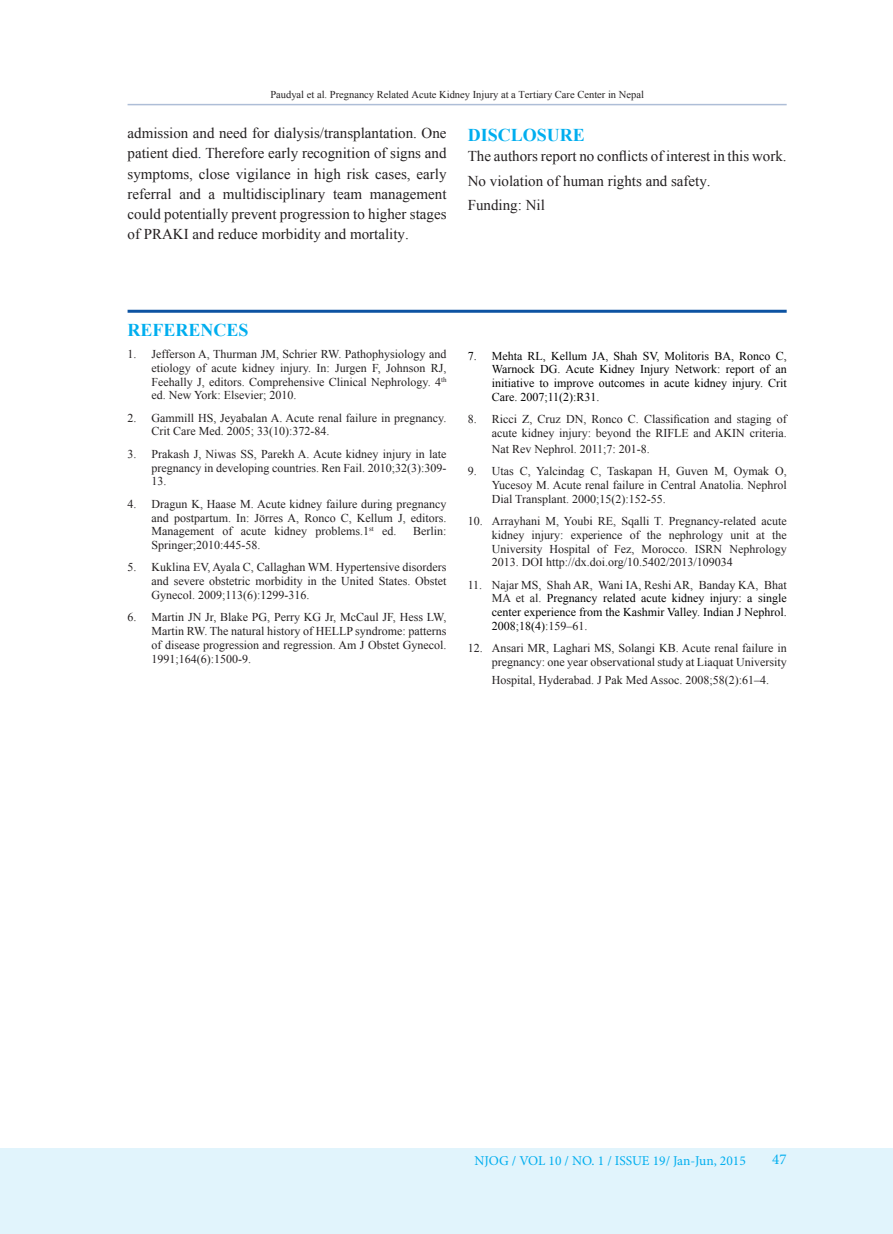
<style>
.page{position:relative;width:893px;height:1234px;background:#fff}
.page>*{position:absolute;margin:0;border:0;box-sizing:border-box;transform-origin:0 0}
.subtitle{font:700 18px "Times New Roman";color:#00aeef}
.Whole_Body_Text_NESO{font:15px/20.2px "Times New Roman";color:#231f20;text-align:justify}
.t1{font:15px "Minion Pro";color:#00aeef}
.t2{font:13.5px "Minion Pro";color:#00aeef}
.t3{font:12px/13.8px "Times New Roman";color:#231f20;text-align:justify}
.t4{font:12px/13.8px "Times New Roman";color:#000;text-align:justify}
.Whole_Body_Text_NESO-2{font:10.5px "Times New Roman";color:#231f20}
.s1{color:#002060}
.s2{color:#231f20}
</style>
<div class="page">
<div style="left:0;top:1147px;width:893px;height:86px;background:#e1f4fc"></div>
<hr style="left:128px;top:104px;width:659px;height:1px;background:#aebed7">
<hr style="left:128px;top:310px;width:659px;height:3px;background:#0c53a2">
<p class="Whole_Body_Text_NESO-2" style="left:270px;top:87px;width:375px">Paudyal et al. Pregnancy Related Acute Kidney Injury at a Tertiary Care Center in Nepal</p>
<p class="Whole_Body_Text_NESO" style="left:128px;top:123px;width:320px">admission and need for dialysis/transplantation. One patient died<span class="s1">.</span> Therefore early recognition of signs and symptoms, close vigilance in high risk cases, early referral and a multidisciplinary team management could potentially prevent progression to higher stages of PRAKI and reduce morbidity and mortality.</p>
<p class="subtitle" style="left:468px;top:122px;width:119px">DISCLOSURE</p>
<p class="Whole_Body_Text_NESO" style="left:468px;top:146px;width:320px">The authors report no conflicts of interest in this work.</p>
<p class="Whole_Body_Text_NESO" style="left:468px;top:170px;width:244px">No violation of human rights and safety.</p>
<p class="Whole_Body_Text_NESO" style="left:468px;top:195px;width:79px">Funding: Nil</p>
<p class="subtitle" style="left:128px;top:317px;width:123px">REFERENCES</p>
<p class="t3" style="left:152px;top:347px;width:296px;text-indent:-24px">1. Jefferson A, Thurman JM, Schrier RW. Pathophysiology and etiology of acute kidney injury. In: Jurgen F, Johnson RJ, Feehally J, editors. Comprehensive Clinical Nephrology. 4<sup>th </sup>ed. New York: Elsevier; 2010.</p>
<p class="t3" style="left:152px;top:410px;width:296px;text-indent:-24px">2. Gammill HS, Jeyabalan A. Acute renal failure in pregnancy.<br>Crit Care Med. 2005; 33(10):372-84.</p>
<p class="t3" style="left:152px;top:446px;width:296px;text-indent:-24px">3. Prakash J, Niwas SS, Parekh A. Acute kidney injury in late pregnancy in developing countries. Ren Fail. 2010;32(3):309- 13.</p>
<p class="t3" style="left:152px;top:496px;width:296px;text-indent:-24px">4. Dragun K, Haase M. Acute kidney failure during pregnancy and postpartum. In: Jörres A, Ronco C, Kellum J, editors.<br>Management of acute kidney problems.1<sup>st</sup> ed.</p>
<p class="t3" style="left:413px;top:524px;width:35px">Berlin:</p>
<p class="t3" style="left:152px;top:538px;width:110px">Springer;2010:445-58.</p>
<p class="t3" style="left:152px;top:560px;width:296px;text-indent:-24px">5. Kuklina EV, Ayala C, Callaghan WM. Hypertensive disorders and severe obstetric morbidity in the United States. Obstet Gynecol. 2009;113(6):1299-316.</p>
<p class="t3" style="left:152px;top:610px;width:296px;text-indent:-24px">6. Martin JN Jr, Blake PG, Perry KG Jr, McCaul JF, Hess LW, Martin RW. The natural history of HELLP syndrome: patterns of disease progression and regression. Am J Obstet Gynecol.<br>1991;164(6):1500-9.</p>
<p class="t4" style="left:492px;top:348px;width:296px;text-indent:-24px">7. Mehta RL, Kellum JA, Shah SV, Molitoris BA, Ronco C, Warnock DG. Acute Kidney Injury Network: report of an initiative to improve outcomes in acute kidney injury. Crit Care. 2007;11(2):R31.</p>
<p class="t3" style="left:468px;top:412px;width:320px;text-align:right">8. Ricci Z, Cruz DN, Ronco C. Classification and staging of acute kidney injury: beyond the RIFLE and AKIN criteria.</p>
<p class="t3" style="left:492px;top:441px;width:160px">Nat Rev Nephrol. 2011;7: 201-8.</p>
<p class="t3" style="left:492px;top:464px;width:296px;text-indent:-24px">9. Utas C, Yalcindag C, Taskapan H, Guven M, Oymak O, Yucesoy M. Acute renal failure in Central Anatolia. Nephrol Dial Transplant. 2000;15(2):152-55.</p>
<p class="t3" style="left:492px;top:513px;width:296px;text-indent:-24px">10. Arrayhani M, Youbi RE, Sqalli T. Pregnancy-related acute kidney injury: experience of the nephrology unit at the University Hospital of Fez, Morocco. ISRN Nephrology 2013. DOI http://dx.doi.org/10.5402/2013/109034</p>
<p class="t4" style="left:492px;top:577px;width:296px;text-indent:-24px"><span class="s2">11. Najar MS, Shah AR, Wani IA, Reshi AR, Banday KA, Bhat MA et al.</span> Pregnancy related acute kidney injury: a single center experience from the Kashmir Valley. Indian J Nephrol.<br>2008;18(4)<span class="s2">:159–61.</span></p>
<p class="t3" style="left:468px;top:641px;width:320px;text-align:right">12. Ansari MR, Laghari MS, Solangi KB. Acute renal failure in pregnancy: one year observational study at Liaquat University</p>
<p class="t3" style="left:492px;top:672px;width:279px">Hospital, Hyderabad. J Pak Med Assoc. 2008;58(2):61–4.</p>
<p class="t2" style="left:474px;top:1151px;width:273px">NJOG / VOL 10 / NO. 1 / ISSUE 19/ Jan-Jun, 2015</p>
<p class="t1" style="left:772px;top:1148px;width:16px">47</p>
</div>
